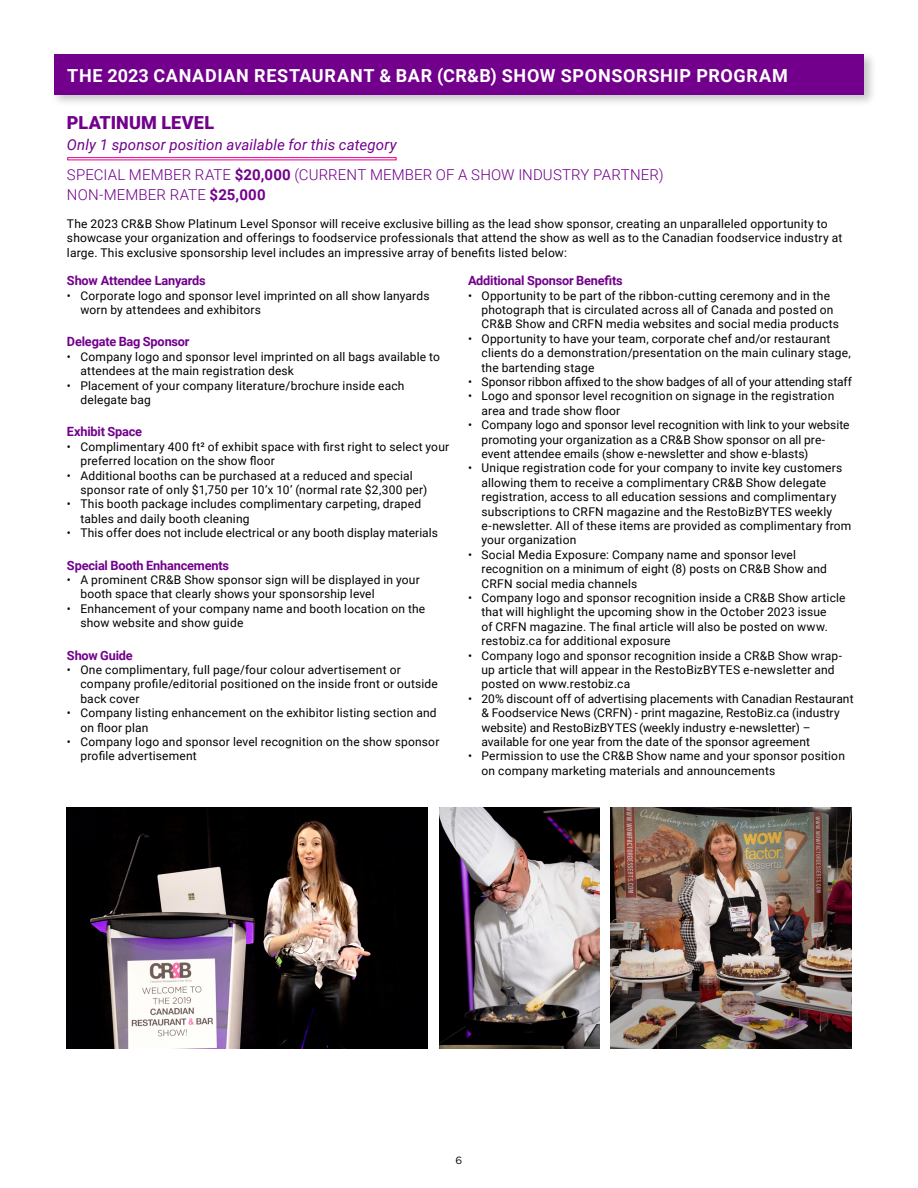
<style>
.page{position:relative;width:918px;height:1188px;background:#fff}
.page>*{position:absolute;margin:0;border:0;box-sizing:border-box;transform-origin:0 0}
.t1{font:700 18px "Roboto";letter-spacing:.04em;color:#fff}
.t2{font:900 18px "Roboto";letter-spacing:.01em;color:#72008c}
.t3{font:300 15px/30.6px "Roboto";letter-spacing:.01em;color:#72008c}
.t4{font:700 12.75px "Roboto";letter-spacing:-.015em;color:#72008c}
.t5{font:12px/14.4px "Roboto";letter-spacing:.015em;color:#000}
.t6{font:12px "Roboto";letter-spacing:-.005em;color:#000}
.t7{font:10.5px "Gotham";color:#000}
.s1{font-weight:400;font-style:italic}
.s2{font-weight:700}
</style>
<div class="page">
<div style="left:50px;top:51px;width:827px;height:56px;background:#000;opacity:.23"></div>
<div style="left:54px;top:54px;width:810px;height:40px;background:#72008c"></div>
<div style="left:67px;top:157px;width:330px;height:3px;border:1px solid #ec008c"></div>
<img style="left:611px;top:808px;width:240px;height:240px">
<img style="left:439px;top:808px;width:160px;height:240px">
<img style="left:67px;top:808px;width:361px;height:240px">
<h1 class="t1" style="left:67px;top:63px;width:722px">THE 2023 CANADIAN RESTAURANT &amp; BAR (CR&amp;B) SHOW SPONSORSHIP PROGRAM</h1>
<h1 class="t2" style="left:67px;top:110px;width:149px">PLATINUM LEVEL</h1>
<p class="t3" style="left:67px;top:128px;width:598px"><span class="s1">Only 1 sponsor position available for this category<br></span>SPECIAL MEMBER RATE <span class="s2">$20,000</span> (CURRENT MEMBER OF A SHOW INDUSTRY PARTNER)</p>
<p class="t3" style="left:67px;top:179px;width:200px">NON-MEMBER RATE <span class="s2">$25,000</span></p>
<p class="t5" style="left:67px;top:216px;width:777px">The 2023 CR&amp;B Show Platinum Level Sponsor will receive exclusive billing as the lead show sponsor, creating an unparalleled opportunity to showcase your organization and offerings to foodservice professionals that attend the show as well as to the Canadian foodservice industry at large. This exclusive sponsorship level includes an impressive array of benefits listed below:</p>
<p class="t4" style="left:468px;top:272px;width:156px">Additional Sponsor Benefits</p>
<p class="t5" style="left:482px;top:288px;width:359px;text-indent:-14px">• Opportunity to be part of the ribbon-cutting ceremony and in the photograph that is circulated across all of Canada and posted on<br>CR&amp;B Show and CRFN media websites and social media products</p>
<p class="t5" style="left:482px;top:331px;width:371px;text-indent:-14px">• Opportunity to have your team, corporate chef and/or restaurant clients do a demonstration/presentation on the main culinary stage, the bartending stage</p>
<p class="t6" style="left:468px;top:373px;width:386px">• Sponsor ribbon affixed to the show badges of all of your attending staff</p>
<p class="t5" style="left:482px;top:388px;width:354px;text-indent:-14px">• Logo and sponsor level recognition on signage in the registration area and trade show floor</p>
<p class="t5" style="left:482px;top:417px;width:370px;text-indent:-14px">• Company logo and sponsor level recognition with link to your website promoting your organization as a CR&amp;B Show sponsor on all pre&shy;event attendee emails (show e-newsletter and show e-blasts)</p>
<p class="t5" style="left:482px;top:460px;width:371px;text-indent:-14px">• Unique registration code for your company to invite key customers allowing them to receive a complimentary CR&amp;B Show delegate registration, access to all education sessions and complimentary subscriptions to CRFN magazine and the RestoBizBYTES weekly e-newsletter. All of these items are provided as complimentary from your organization</p>
<p class="t5" style="left:482px;top:547px;width:347px;text-indent:-14px">• Social Media Exposure: Company name and sponsor level recognition on a minimum of eight (8) posts on CR&amp;B Show and<br>CRFN social media channels</p>
<p class="t5" style="left:482px;top:590px;width:366px;text-indent:-14px">• Company logo and sponsor recognition inside a CR&amp;B Show article that will highlight the upcoming show in the October 2023 issue<br>of CRFN magazine. The final article will also be posted on www. restobiz.ca for additional exposure</p>
<p class="t5" style="left:482px;top:648px;width:362px;text-indent:-14px">• Company logo and sponsor recognition inside a CR&amp;B Show wrap&shy;up article that will appear in the RestoBizBYTES e-newsletter and posted on www.restobiz.ca</p>
<p class="t5" style="left:482px;top:691px;width:374px;text-indent:-14px">• 20% discount off of advertising placements with Canadian Restaurant &amp; Foodservice News (CRFN) - print magazine, RestoBiz.ca (industry website) and RestoBizBYTES (weekly industry e-newsletter) – available for one year from the date of the sponsor agreement</p>
<p class="t5" style="left:482px;top:748px;width:365px;text-indent:-14px">• Permission to use the CR&amp;B Show name and your sponsor position on company marketing materials and announcements</p>
<p class="t4" style="left:67px;top:272px;width:140px">Show Attendee Lanyards</p>
<p class="t5" style="left:80px;top:288px;width:351px;text-indent:-14px">• Corporate logo and sponsor level imprinted on all show lanyards worn by attendees and exhibitors</p>
<p class="t4" style="left:67px;top:333px;width:124px">Delegate Bag Sponsor</p>
<p class="t5" style="left:80px;top:349px;width:361px;text-indent:-14px">• Company logo and sponsor level imprinted on all bags available to attendees at the main registration desk</p>
<p class="t5" style="left:80px;top:378px;width:326px;text-indent:-14px">• Placement of your company literature/brochure inside each delegate bag</p>
<p class="t4" style="left:67px;top:423px;width:77px">Exhibit Space</p>
<p class="t5" style="left:80px;top:439px;width:370px;text-indent:-14px">• Complimentary 400 ft² of exhibit space with first right to select your preferred location on the show floor</p>
<p class="t5" style="left:80px;top:468px;width:348px;text-indent:-14px">• Additional booths can be purchased at a reduced and special sponsor rate of only $1,750 per 10’x 10’ (normal rate $2,300 per)</p>
<p class="t5" style="left:80px;top:496px;width:342px;text-indent:-14px">• This booth package includes complimentary carpeting, draped tables and daily booth cleaning</p>
<p class="t5" style="left:67px;top:525px;width:372px">• This offer does not include electrical or any booth display materials</p>
<p class="t4" style="left:67px;top:556px;width:164px">Special Booth Enhancements</p>
<p class="t5" style="left:80px;top:572px;width:341px;text-indent:-14px">• A prominent CR&amp;B Show sponsor sign will be displayed in your booth space that clearly shows your sponsorship level</p>
<p class="t5" style="left:80px;top:601px;width:346px;text-indent:-14px">• Enhancement of your company name and booth location on the show website and show guide</p>
<p class="t4" style="left:67px;top:646px;width:67px">Show Guide</p>
<p class="t5" style="left:80px;top:662px;width:359px;text-indent:-14px">• One complimentary, full page/four colour advertisement or company profile/editorial positioned on the inside front or outside back cover</p>
<p class="t5" style="left:80px;top:705px;width:358px;text-indent:-14px">• Company listing enhancement on the exhibitor listing section and on floor plan</p>
<p class="t5" style="left:80px;top:734px;width:360px;text-indent:-14px">• Company logo and sponsor level recognition on the show sponsor profile advertisement</p>
<p class="t7" style="left:456px;top:1153px;width:8px">6</p>
</div>
